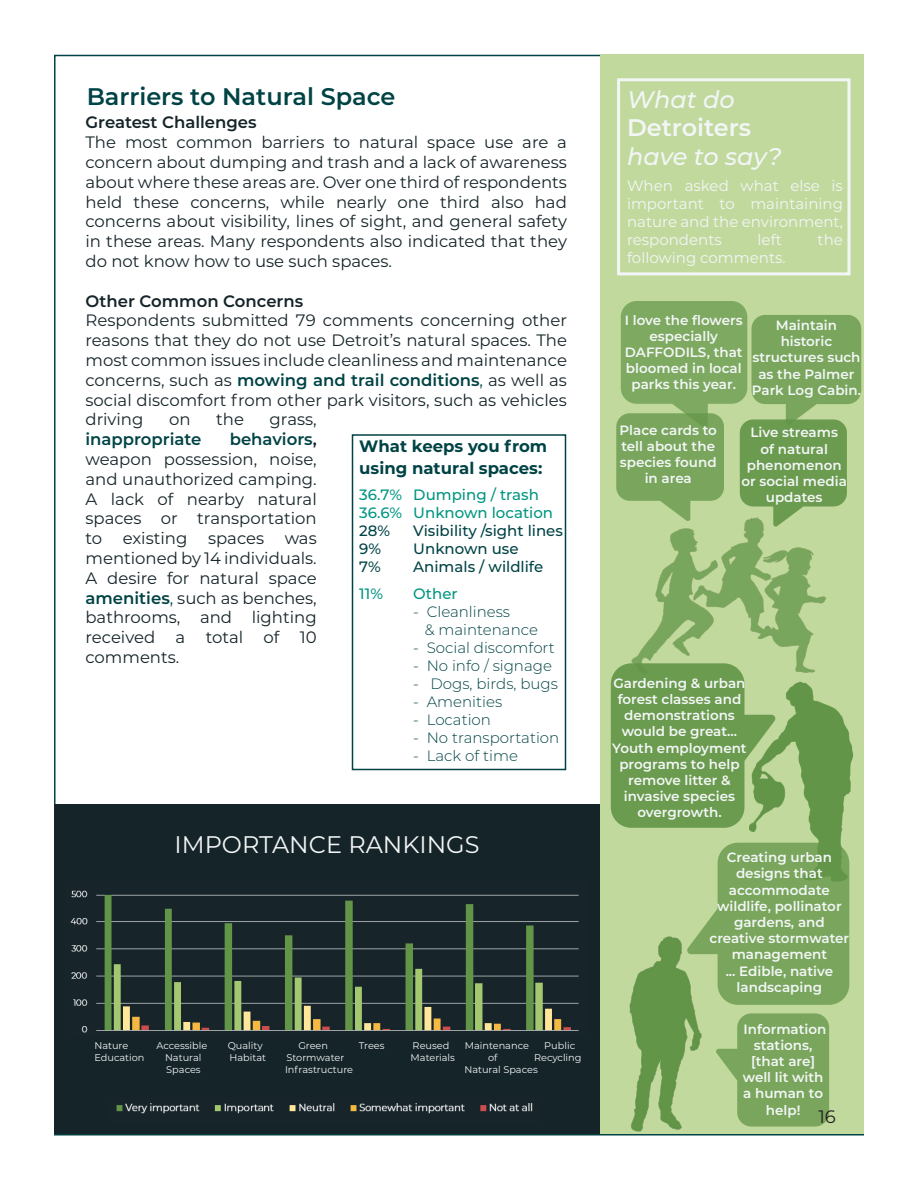
<style>
.page{position:relative;width:918px;height:1188px;background:#fff}
.page>*{position:absolute;margin:0;border:0;box-sizing:border-box;transform-origin:0 0}
.t1{font:600 24px "Montserrat";color:#004345}
.t2{font:24px "Montserrat";color:#f3f6f7}
.t3{font:italic 500 24px "Montserrat";color:#f3f6f7}
.t4{font:600 24px "Montserrat";color:#f3f6f7}
.t5{font:18px "Montserrat";color:#231f20}
.t6{font:16.5px/19.8px "Montserrat";color:#152429;text-align:justify}
.t7{font:600 16.5px "Montserrat";color:#152429}
.t8{font:700 16.5px/21.6px "Montserrat";color:#004345}
.t9{font:600 16.5px "Montserrat";color:#004345}
.t10{font:300 15px "Montserrat";color:#004345}
.t11{font:15px/18px "Montserrat";color:#f3f6f7;text-align:justify}
.t12{font:500 15px "Montserrat";color:#004345}
.t13{font:500 15px "Montserrat";color:#009681}
.t14{font:600 13.5px/16.2px "Montserrat";color:#f3f6f7;text-align:center}
.t15{font:9.75px "Montserrat";color:#f3f6f7}
.s1{font-weight:600;color:#004345}
.s2{color:#004345}
.s3{font-weight:600}
</style>
<div class="page">
<div style="left:54px;top:804px;width:554px;height:330px;background:#152429"></div>
<img style="left:116px;top:1103px;width:417px;height:11px">
<img style="left:70px;top:890px;width:509px;height:143px">
<div style="left:601px;top:55px;width:263px;height:1079px;background:#c1d99d"></div>
<img style="left:615px;top:936px;width:95px;height:200px">
<svg style="left:716px;top:1013px;width:113px;height:114px"></svg>
<div style="left:617px;top:78px;width:233px;height:197px;border:3px solid #f3f6f7"></div>
<img style="left:735px;top:681px;width:118px;height:202px">
<svg style="left:687px;top:843px;width:162px;height:162px"></svg>
<img style="left:631px;top:527px;width:195px;height:146px">
<svg style="left:611px;top:663px;width:165px;height:165px"></svg>
<svg style="left:616px;top:301px;width:245px;height:226px"></svg>
<div style="left:352px;top:434px;width:214px;height:336px;border:2px solid #004345"></div>
<p class="t1" style="left:87px;top:79px;width:310px">Barriers to Natural Space</p>
<p class="t7" style="left:86px;top:111px;width:173px">Greatest Challenges</p>
<p class="t6" style="left:86px;top:132px;width:483px">The most common barriers to natural space use are a concern about dumping and trash and a lack of awareness about where these areas are. Over one third of respondents held these concerns, while nearly one third also had concerns about visibility, lines of sight, and general safety in these areas. Many respondents also indicated that they do not know how to use such spaces.</p>
<p class="t7" style="left:86px;top:289px;width:219px">Other Common Concerns</p>
<p class="t6" style="left:86px;top:310px;width:483px">Respondents submitted 79 comments concerning other reasons that they do not use Detroit’s natural spaces. The most common issues include cleanliness and maintenance concerns, such as <span class="s1">mowing and trail conditions</span><span class="s2">,</span> as well as social discomfort from other park visitors, such as vehicles</p>
<p class="t6" style="left:86px;top:409px;width:60px">driving</p>
<p class="t6" style="left:169px;top:409px;width:23px">on</p>
<p class="t6" style="left:216px;top:409px;width:29px">the</p>
<p class="t6" style="left:270px;top:409px;width:49px">grass,</p>
<p class="t9" style="left:86px;top:428px;width:118px">inappropriate</p>
<p class="t6" style="left:86px;top:429px;width:233px;text-indent:144px"><span class="s1">behaviors</span><span class="s3">, </span>weapon possession, noise, and unauthorized camping.<br>A lack of nearby natural spaces or transportation to existing spaces was mentioned by 14 individuals.<br>A desire for natural space <span class="s1">amenities</span><span class="s2">,</span> such as benches, bathrooms, and lighting received a total of 10 comments.</p>
<p class="t8" style="left:359px;top:435px;width:189px">What keeps you from using natural spaces:</p>
<p class="t13" style="left:359px;top:484px;width:181px">36.7% Dumping / trash</p>
<p class="t13" style="left:359px;top:502px;width:195px">36.6% Unknown location</p>
<p class="t12" style="left:359px;top:520px;width:32px">28%</p>
<p class="t12" style="left:413px;top:520px;width:151px">Visibility /sight lines</p>
<p class="t12" style="left:359px;top:538px;width:23px">9%</p>
<p class="t12" style="left:413px;top:538px;width:107px">Unknown use</p>
<p class="t12" style="left:359px;top:556px;width:23px">7%</p>
<p class="t12" style="left:413px;top:556px;width:132px">Animals / wildlife</p>
<p class="t13" style="left:359px;top:583px;width:25px">11%</p>
<p class="t13" style="left:413px;top:583px;width:46px">Other</p>
<p class="t10" style="left:413px;top:601px;width:98px">- Cleanliness</p>
<p class="t10" style="left:425px;top:619px;width:115px">&amp; maintenance</p>
<p class="t10" style="left:413px;top:637px;width:143px">- Social discomfort</p>
<p class="t10" style="left:413px;top:655px;width:140px">- No info / signage</p>
<p class="t10" style="left:413px;top:673px;width:146px">- Dogs, birds, bugs</p>
<p class="t10" style="left:413px;top:691px;width:90px">- Amenities</p>
<p class="t10" style="left:413px;top:709px;width:79px">- Location</p>
<p class="t10" style="left:413px;top:727px;width:148px">- No transportation</p>
<p class="t10" style="left:413px;top:745px;width:106px">- Lack of time</p>
<p class="t2" style="left:175px;top:828px;width:307px">IMPORTANCE RANKINGS</p>
<p class="t15" style="left:94px;top:1039px;width:35px">Nature</p>
<p class="t15" style="left:156px;top:1039px;width:52px">Accessible</p>
<p class="t15" style="left:228px;top:1039px;width:36px">Quality</p>
<p class="t15" style="left:298px;top:1039px;width:31px">Green</p>
<p class="t15" style="left:359px;top:1039px;width:27px">Trees</p>
<p class="t15" style="left:413px;top:1039px;width:38px">Reused</p>
<p class="t15" style="left:465px;top:1039px;width:66px">Maintenance</p>
<p class="t15" style="left:544px;top:1039px;width:32px">Public</p>
<p class="t15" style="left:94px;top:1051px;width:52px">Education</p>
<p class="t15" style="left:165px;top:1051px;width:38px">Natural</p>
<p class="t15" style="left:230px;top:1051px;width:38px">Habitat</p>
<p class="t15" style="left:287px;top:1051px;width:59px">Stormwater</p>
<p class="t15" style="left:411px;top:1051px;width:46px">Materials</p>
<p class="t15" style="left:488px;top:1051px;width:11px">of</p>
<p class="t15" style="left:534px;top:1051px;width:49px">Recycling</p>
<p class="t15" style="left:166px;top:1063px;width:36px">Spaces</p>
<p class="t15" style="left:285px;top:1063px;width:70px">Infrastructure</p>
<p class="t15" style="left:464px;top:1063px;width:75px">Natural Spaces</p>
<p class="t3" style="left:627px;top:82px;width:109px">What do</p>
<p class="t4" style="left:627px;top:111px;width:126px">Detroiters</p>
<p class="t3" style="left:627px;top:140px;width:156px">have to say?</p>
<p class="t11" style="left:627px;top:176px;width:218px">When asked what else is important to maintaining nature and the environment, respondents</p>
<p class="t11" style="left:758px;top:230px;width:26px">left</p>
<p class="t11" style="left:818px;top:230px;width:27px">the</p>
<p class="t11" style="left:627px;top:248px;width:160px">following comments.</p>
<p class="t14" style="left:625px;top:311px;width:119px">I love the flowers especially<br>DAFFODILS, that bloomed in local parks this year.</p>
<p class="t14" style="left:619px;top:421px;width:99px">Place cards to tell about the species found in area</p>
<p class="t14" style="left:742px;top:424px;width:107px">Live streams<br>of natural phenomenon or social media updates</p>
<p class="t14" style="left:752px;top:317px;width:111px">Maintain historic structures such as the Palmer<br>Park Log Cabin.</p>
<p class="t14" style="left:613px;top:674px;width:134px">Gardening &amp; urban forest classes and demonstrations would be great...</p>
<p class="t14" style="left:612px;top:739px;width:136px">Youth employment programs to help remove litter &amp; invasive species overgrowth.</p>
<p class="t14" style="left:710px;top:849px;width:141px">Creating urban designs that accommodate wildlife, pollinator gardens, and creative stormwater management</p>
<p class="t14" style="left:726px;top:962px;width:109px">... Edible, native landscaping</p>
<p class="t14" style="left:743px;top:1020px;width:85px">Information stations, [that are] well lit with a human to help!</p>
<p class="t5" style="left:818px;top:1104px;width:19px">16</p>
</div>
